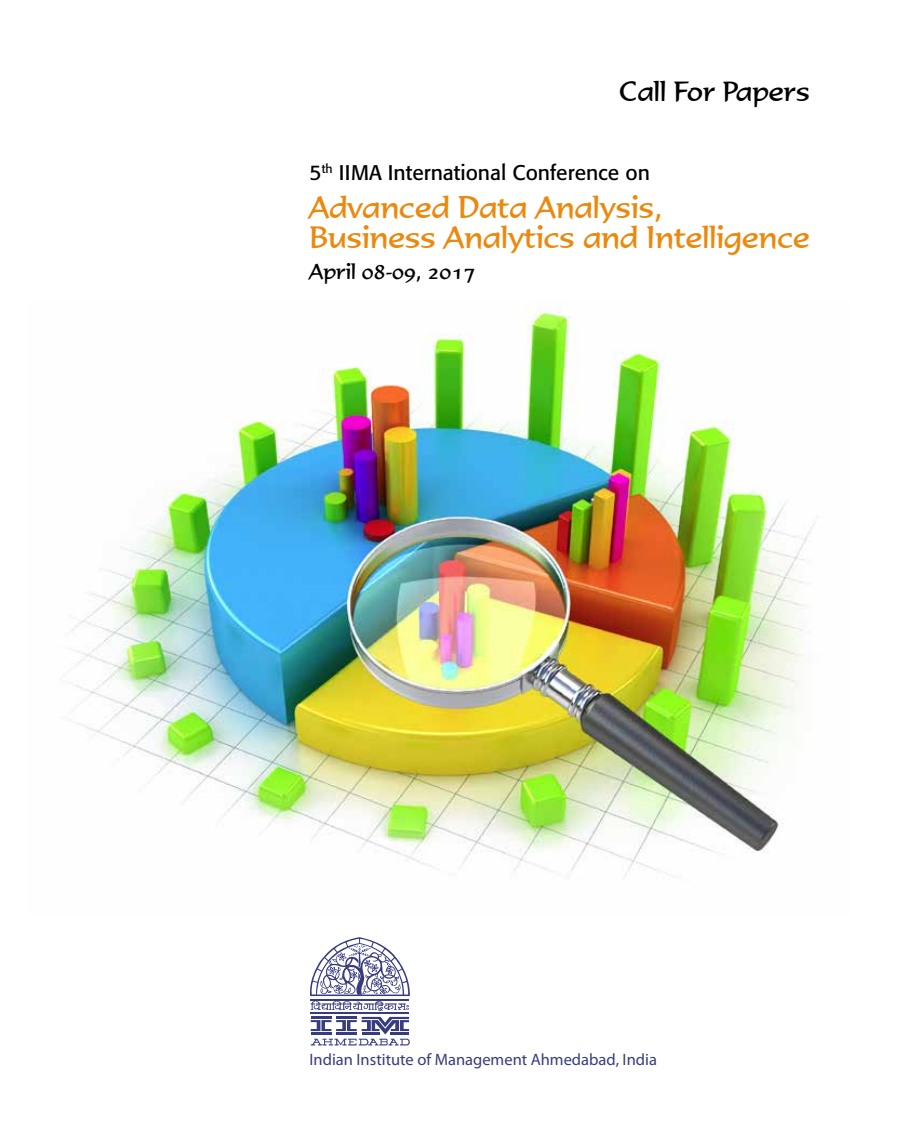
<style>
.page{position:relative;width:918px;height:1134px;background:#fff}
.page>*{position:absolute;margin:0;border:0;box-sizing:border-box;transform-origin:0 0}
.t1{font:30px/30px "Formal 436 BT";color:#eb880e}
.t2{font:27px "Formal 436 BT";color:#000}
.t3{font:21px "Formata";color:#000}
.t4{font:21px "Formal 436 BT";color:#000}
.t5{font:16.5px "Myriad Pro";color:#363c7e}
</style>
<div class="page">
<img style="left:68px;top:302px;width:746px;height:577px">
<hr style="left:311px;top:1012px;width:98px;height:2px;background:#363c7e">
<svg style="left:311px;top:1017px;width:99px;height:28px"></svg>
<svg style="left:310px;top:937px;width:100px;height:74px"></svg>
<p class="t2" style="left:619px;top:75px;width:193px">Call For Papers</p>
<p class="t3" style="left:310px;top:160px;width:342px">5<sup>th</sup> IIMA International Conference on</p>
<p class="t1" style="left:309px;top:192px;width:502px">Advanced Data Analysis,<br>Business Analytics and Intelligence</p>
<p class="t4" style="left:309px;top:259px;width:167px">April 08-09, 2017</p>
<p class="t5" style="left:310px;top:1050px;width:349px">Indian Institute of Management Ahmedabad, India</p>
</div>
